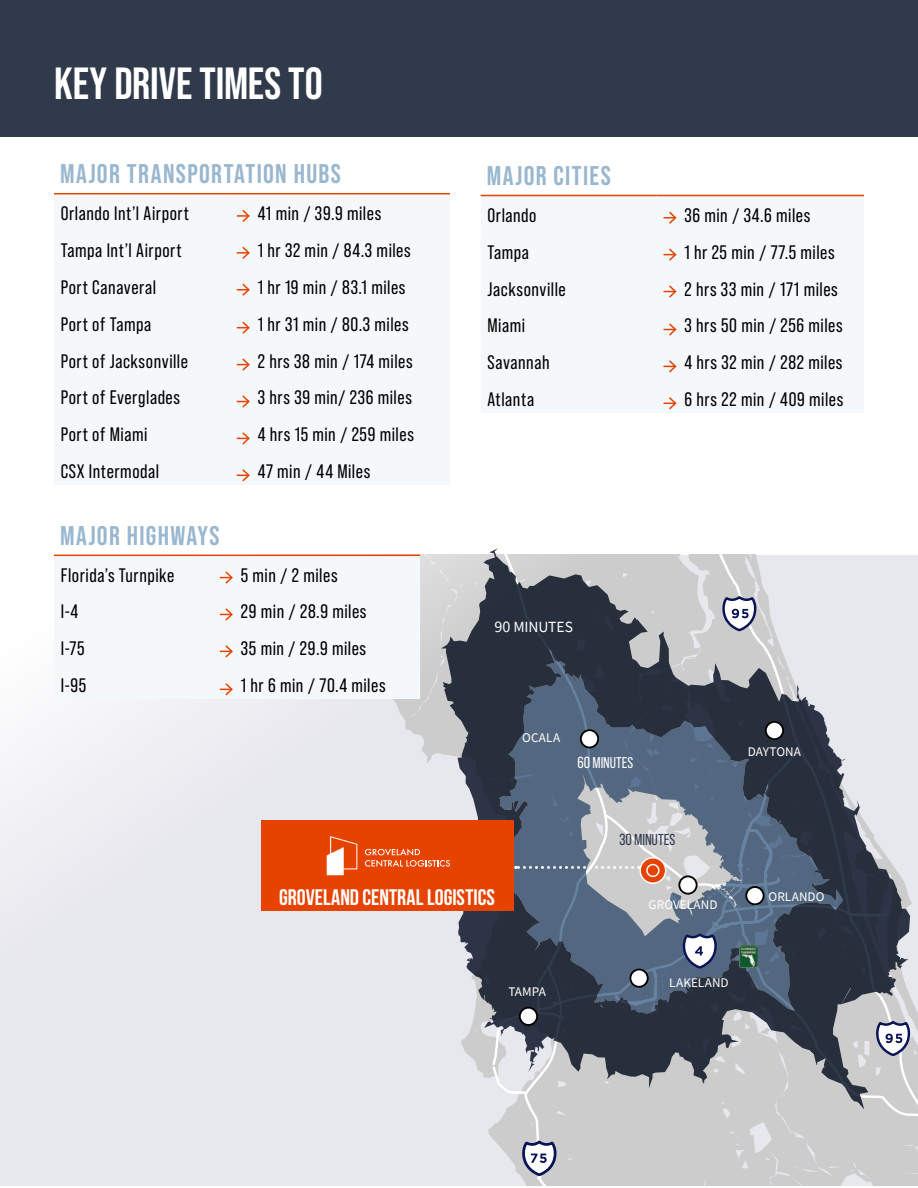
<style>
.page{position:relative;width:918px;height:1188px;background:#fff}
.page>*{position:absolute;margin:0;border:0;box-sizing:border-box;transform-origin:0 0}
.Title_46_54{font:700 45px "Bebas Neue Pro";color:#fff}
.t1{font:700 27px "Bebas Neue Pro";letter-spacing:.05em;color:#99b7cf}
.t2{font:700 22.5px "Bebas Neue";color:#fff}
.t3{font:19.5px "Bebas Neue Pro";letter-spacing:.025em;color:#000}
.t4{font:15.75px "Bebas Neue Pro";color:#313a4b}
.t5{font:15.6px "Bebas Neue Pro";color:#fff}
.t6{font:15.6px "Source Sans Pro";letter-spacing:-.01em;color:#fff}
.t7{font:13.2px "Source Sans Pro";letter-spacing:.005em;color:#fff}
.t8{font:13.2px "Source Sans 3";letter-spacing:.01em;color:#fff}
.s1{font-size:16.05px}
</style>
<div class="page">
<div style="left:0;top:555px;width:918px;height:631px;background:linear-gradient(to bottom,#fdfdfd,#e0e0e9)"></div>
<svg style="left:174px;top:555px;width:744px;height:631px;background:#e1e1e6"></svg>
<div style="left:0;top:0;width:918px;height:136px;background:#313a4b"></div>
<svg style="left:441px;top:548px;width:469px;height:561px;background:#a1a3aa"></svg>
<svg style="left:499px;top:649px;width:344px;height:365px;background:#485263"></svg>
<div style="left:745px;top:886px;width:20px;height:19px;border:2px solid #000;border-radius:50%"></div>
<div style="left:520px;top:1008px;width:17px;height:17px;background:#fff;border-radius:50%"></div>
<div style="left:519px;top:1007px;width:19px;height:19px;border:2px solid #000;border-radius:50%"></div>
<svg style="left:721px;top:594px;width:37px;height:155px;background:#7e818c"></svg>
<svg style="left:875px;top:1019px;width:37px;height:39px"></svg>
<svg style="left:520px;top:1138px;width:38px;height:41px"></svg>
<div style="left:766px;top:722px;width:17px;height:17px;background:#fff;border-radius:50%"></div>
<div style="left:765px;top:721px;width:19px;height:19px;border:2px solid #000;border-radius:50%"></div>
<div style="left:630px;top:970px;width:18px;height:17px;background:#fff;border-radius:50%"></div>
<div style="left:629px;top:969px;width:20px;height:19px;border:2px solid #000;border-radius:50%"></div>
<div style="left:581px;top:730px;width:17px;height:18px;background:#fff;border-radius:50%"></div>
<div style="left:580px;top:729px;width:19px;height:19px;border:2px solid #000;border-radius:50%"></div>
<svg style="left:516px;top:775px;width:248px;height:196px;background:#768495"></svg>
<svg style="left:640px;top:858px;width:26px;height:25px"></svg>
<div style="left:639px;top:857px;width:27px;height:27px;border:1px solid #fff;border-radius:50%"></div>
<svg style="left:647px;top:865px;width:12px;height:11px"></svg>
<div style="left:646px;top:864px;width:14px;height:13px;border:1px solid #fff;border-radius:50%"></div>
<img style="left:739px;top:945px;width:18px;height:22px">
<hr style="left:54px;top:193px;width:176px;height:1px;background:#e74300">
<hr style="left:230px;top:193px;width:220px;height:1px;background:#e74300">
<svg style="left:237px;top:209px;width:13px;height:14px"></svg>
<svg style="left:237px;top:246px;width:13px;height:13px"></svg>
<svg style="left:237px;top:283px;width:13px;height:13px"></svg>
<svg style="left:237px;top:321px;width:13px;height:13px"></svg>
<svg style="left:237px;top:358px;width:13px;height:13px"></svg>
<svg style="left:237px;top:395px;width:13px;height:13px"></svg>
<svg style="left:237px;top:432px;width:13px;height:13px"></svg>
<svg style="left:237px;top:469px;width:13px;height:13px"></svg>
<svg style="left:481px;top:196px;width:383px;height:1px"></svg>
<hr style="left:481px;top:195px;width:176px;height:1px;background:#e74300">
<hr style="left:657px;top:195px;width:207px;height:1px;background:#e74300">
<svg style="left:663px;top:211px;width:14px;height:13px"></svg>
<svg style="left:663px;top:248px;width:14px;height:13px"></svg>
<svg style="left:663px;top:285px;width:14px;height:13px"></svg>
<svg style="left:663px;top:323px;width:14px;height:13px"></svg>
<svg style="left:663px;top:360px;width:14px;height:13px"></svg>
<svg style="left:663px;top:397px;width:14px;height:13px"></svg>
<div style="left:54px;top:556px;width:366px;height:143px;background:#f5f8fa"></div>
<hr style="left:54px;top:555px;width:159px;height:1px;background:#e74300">
<hr style="left:213px;top:555px;width:207px;height:1px;background:#e74300">
<svg style="left:220px;top:570px;width:14px;height:15px"></svg>
<svg style="left:220px;top:607px;width:14px;height:15px"></svg>
<svg style="left:220px;top:644px;width:14px;height:15px"></svg>
<svg style="left:220px;top:682px;width:14px;height:15px"></svg>
<div style="left:261px;top:821px;width:252px;height:90px;background:#e74300"></div>
<img style="left:326px;top:836px;width:32px;height:40px">
<svg style="left:365px;top:849px;width:85px;height:18px"></svg>
<p class="Title_46_54" style="left:54px;top:58px;width:270px">KEY DRIVE TIMES TO</p>
<p class="t1" style="left:60px;top:159px;width:282px">MAJOR TRANSPORTATION HUBS</p>
<p class="t3" style="left:61px;top:202px;width:130px">Orlando Int’l Airport</p>
<p class="t3" style="left:61px;top:239px;width:122px">Tampa Int’l Airport</p>
<p class="t3" style="left:61px;top:276px;width:97px">Port Canaveral</p>
<p class="t3" style="left:61px;top:313px;width:92px">Port of Tampa</p>
<p class="t3" style="left:61px;top:350px;width:129px">Port of Jacksonville</p>
<p class="t3" style="left:61px;top:387px;width:121px">Port of Everglades</p>
<p class="t3" style="left:61px;top:424px;width:88px">Port of Miami</p>
<p class="t3" style="left:61px;top:460px;width:100px">CSX Intermodal</p>
<p class="t3" style="left:258px;top:202px;width:125px">41 min / 39.9 miles</p>
<p class="t3" style="left:258px;top:239px;width:155px">1 hr 32 min / 84.3 miles</p>
<p class="t3" style="left:258px;top:276px;width:149px">1 hr 19 min / 83.1 miles</p>
<p class="t3" style="left:258px;top:313px;width:152px">1 hr 31 min / 80.3 miles</p>
<p class="t3" style="left:258px;top:350px;width:156px">2 hrs 38 min / 174 miles</p>
<p class="t3" style="left:258px;top:387px;width:156px">3 hrs 39 min/ 236 miles</p>
<p class="t3" style="left:258px;top:424px;width:158px">4 hrs 15 min / 259 miles</p>
<p class="t3" style="left:258px;top:461px;width:114px">47 min / 44 Miles</p>
<p class="t1" style="left:60px;top:520px;width:161px">MAJOR HIGHWAYS</p>
<p class="t3" style="left:61px;top:564px;width:115px">Florida’s Turnpike</p>
<p class="t3" style="left:61px;top:601px;width:19px">I-4</p>
<p class="t3" style="left:61px;top:638px;width:25px">I-75</p>
<p class="t3" style="left:61px;top:675px;width:27px">I-95</p>
<p class="t3" style="left:241px;top:564px;width:98px">5 min / 2 miles</p>
<p class="t3" style="left:241px;top:601px;width:127px">29 min / 28.9 miles</p>
<p class="t3" style="left:241px;top:638px;width:127px">35 min / 29.9 miles</p>
<p class="t3" style="left:241px;top:675px;width:146px">1 hr 6 min / 70.4 miles</p>
<p class="t1" style="left:487px;top:160px;width:126px">MAJOR CITIES</p>
<p class="t3" style="left:487px;top:204px;width:51px">Orlando</p>
<p class="t3" style="left:487px;top:241px;width:43px">Tampa</p>
<p class="t3" style="left:487px;top:278px;width:80px">Jacksonville</p>
<p class="t3" style="left:487px;top:315px;width:39px">Miami</p>
<p class="t3" style="left:487px;top:352px;width:64px">Savannah</p>
<p class="t3" style="left:487px;top:388px;width:48px">Atlanta</p>
<p class="t3" style="left:684px;top:204px;width:127px">36 min / 34.6 miles</p>
<p class="t3" style="left:684px;top:241px;width:152px">1 hr 25 min / 77.5 miles</p>
<p class="t3" style="left:684px;top:278px;width:155px">2 hrs 33 min / 171 miles</p>
<p class="t3" style="left:684px;top:315px;width:160px">3 hrs 50 min / 256 miles</p>
<p class="t3" style="left:684px;top:352px;width:160px">4 hrs 32 min / 282 miles</p>
<p class="t3" style="left:684px;top:389px;width:161px">6 hrs 22 min / 409 miles</p>
<p class="t6" style="left:494px;top:616px;width:80px"><span class="s1">90</span> MINUTES</p>
<p class="t7" style="left:522px;top:729px;width:40px">OCALA</p>
<p class="t5" style="left:578px;top:754px;width:57px"><span class="s1">60</span> MINUTES</p>
<p class="t4" style="left:619px;top:831px;width:57px"><span class="s1">30</span> MINUTES</p>
<p class="t7" style="left:748px;top:743px;width:54px">DAYTONA</p>
<p class="t2" style="left:279px;top:885px;width:217px">GROVELAND CENTRAL LOGISTICS</p>
<p class="t7" style="left:508px;top:983px;width:39px">TAMPA</p>
<p class="t7" style="left:649px;top:896px;width:70px">GROVELAND</p>
<p class="t8" style="left:669px;top:974px;width:61px">LAKELAND</p>
<p class="t7" style="left:769px;top:888px;width:57px">ORLANDO</p>
</div>
